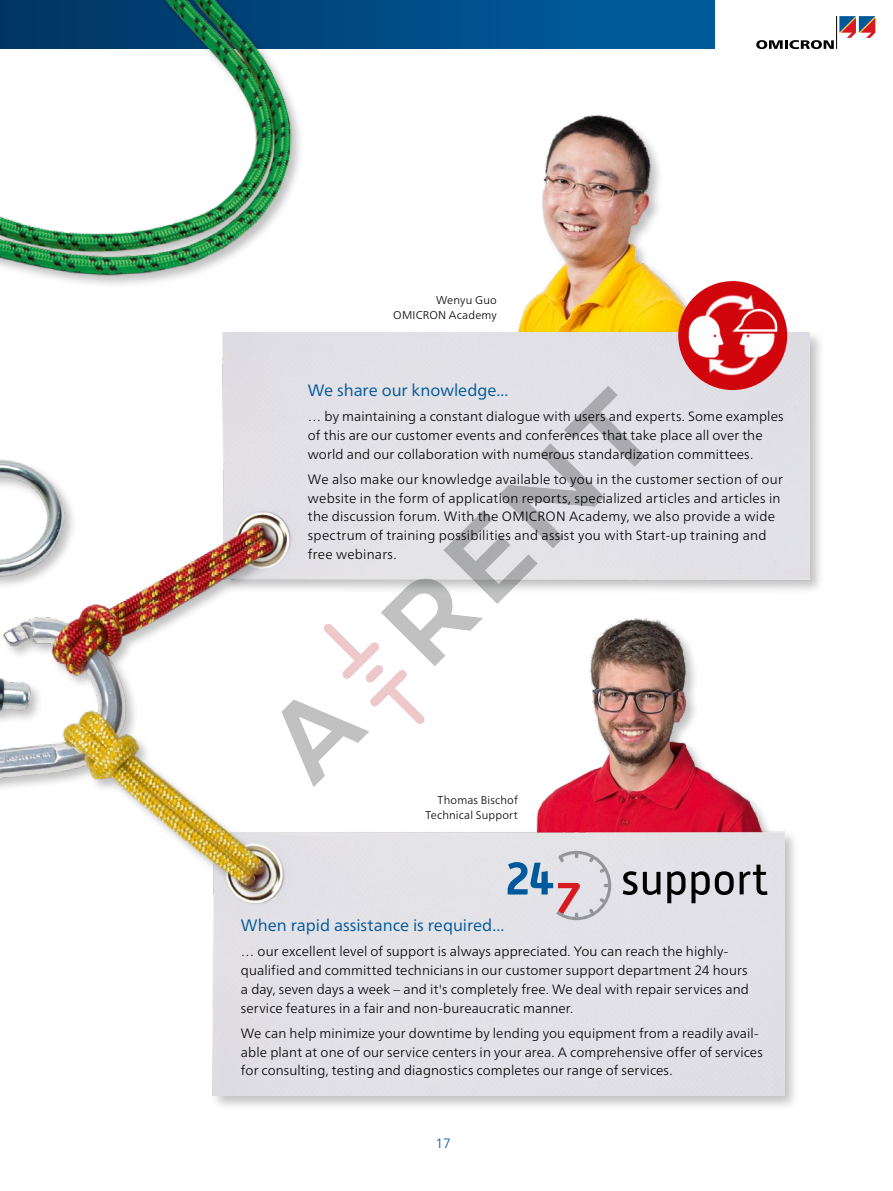
<style>
.page{position:relative;width:893px;height:1191px;background:#fff}
.page>*{position:absolute;margin:0;border:0;box-sizing:border-box;transform-origin:0 0}
.t1{font:16.5px "Frutiger Neue LTW1 G";letter-spacing:-.005em;color:#00599a}
.t2{font:300 13.5px/18.8px "Frutiger Neue LTW1 G";letter-spacing:.01em;color:#000}
.t3{font:300 13.5px "Frutiger Neue LTW1 G";color:#00599a}
.t4{font:300 11.25px/15px "Frutiger Neue LTW1 G";letter-spacing:.015em;color:#000;text-align:right}
</style>
<div class="page">
<svg style="left:354px;top:0;width:360px;height:49px;background:#005391"></svg>
<svg style="left:756px;top:16px;width:119px;height:33px"></svg>
<img style="left:536px;top:640px;width:230px;height:182px">
<img style="left:518px;top:114px;width:170px;height:215px">
<div style="left:220px;top:329px;width:605px;height:266px;background:#000;opacity:.25"></div>
<div style="left:354px;top:332px;width:456px;height:256px;background:#e1e0e6"></div>
<div style="left:210px;top:828px;width:589px;height:282px;background:#000;opacity:.25"></div>
<div style="left:210px;top:822px;width:574px;height:273px;background:#e2e1e6"></div>
<img style="left:0;top:0;width:354px;height:491px">
<img style="left:0;top:491px;width:314px;height:426px">
<div style="left:678px;top:281px;width:109px;height:109px;background:#d1050c;border-radius:50%"></div>
<img style="left:760px;top:308px;width:18px;height:39px">
<img style="left:680px;top:307px;width:21px;height:52px">
<img style="left:701px;top:332px;width:71px;height:58px">
<img style="left:689px;top:281px;width:71px;height:61px">
<svg style="left:623px;top:871px;width:37px;height:24px"></svg>
<svg style="left:667px;top:871px;width:18px;height:32px"></svg>
<svg style="left:691px;top:871px;width:43px;height:32px"></svg>
<svg style="left:740px;top:864px;width:27px;height:31px"></svg>
<svg style="left:508px;top:851px;width:103px;height:69px;background:#c5c6d1"></svg>
<img style="left:238px;top:364px;width:446px;height:446px">
<p class="t4" style="left:393px;top:292px;width:105px">Wenyu Guo<br>OMICRON Academy</p>
<p class="t1" style="left:308px;top:380px;width:202px">We share our knowledge...</p>
<p class="t2" style="left:308px;top:407px;width:477px">… by maintaining a constant dialogue with users and experts. Some examples of this are our customer events and conferences that take place all over the world and our collaboration with numerous standardization committees.</p>
<p class="t2" style="left:308px;top:469px;width:476px">We also make our knowledge available to you in the customer section of our website in the form of application reports, specialized articles and articles in the discussion forum. With the OMICRON Academy, we also provide a wide spectrum of training possibilities and assist you with Start-up training and free webinars.</p>
<p class="t4" style="left:425px;top:793px;width:94px">Thomas Bischof<br>Technical Support</p>
<p class="t1" style="left:241px;top:915px;width:265px">When rapid assistance is required...</p>
<p class="t2" style="left:241px;top:942px;width:510px">… our excellent level of support is always appreciated. You can reach the highly&shy;qualified and committed technicians in our customer support department 24 hours a day, seven days a week – and it's completely free. We deal with repair services and service features in a fair and non-bureaucratic manner.</p>
<p class="t2" style="left:241px;top:1023px;width:523px">We can help minimize your downtime by lending you equipment from a readily avail&shy;able plant at one of our service centers in your area. A comprehensive offer of services for consulting, testing and diagnostics completes our range of services.</p>
<p class="t3" style="left:435px;top:1135px;width:17px">17</p>
</div>
